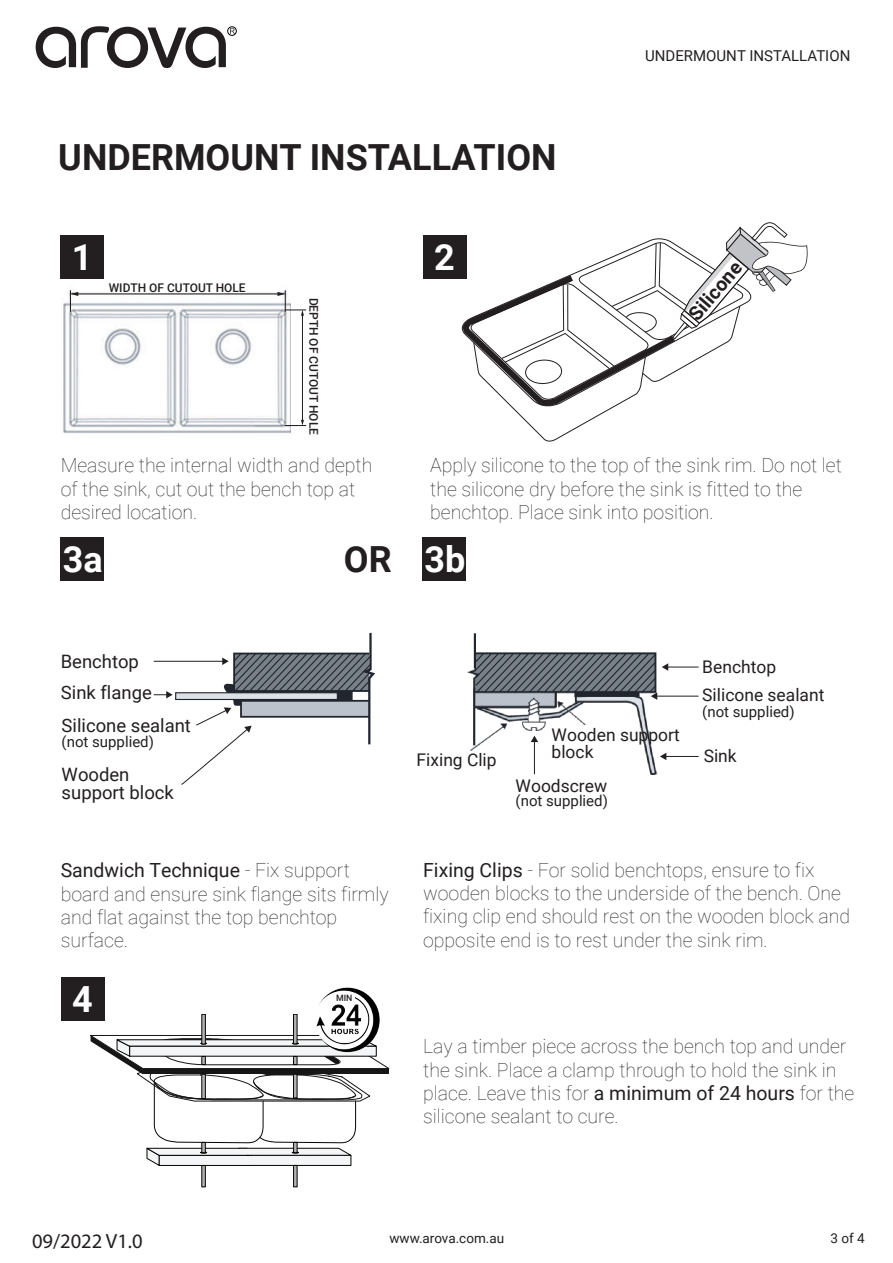
<style>
.page{position:relative;width:893px;height:1263px;background:#fff}
.page>*{position:absolute;margin:0;border:0;box-sizing:border-box;transform-origin:0 0}
.t1{font:700 36px "Roboto";color:#231f20}
.t2{font:700 36px "Roboto";color:#fff}
.t3{font:20.55px "Myriad Pro";color:#231f20}
.t4{font:100 19.5px/23.4px "Roboto";color:#231f20}
.t5{font:700 19.5px "Roboto";color:#231f20}
.t6{font:18.45px/18px "Roboto";color:#231f20}
.t7{font:17.4px/16.5px "Roboto";color:#231f20}
.t8{font:15px "Roboto";color:#231f20}
.t9{font:13.5px "Roboto";color:#231f20}
.t10{font:500 12px "Roboto";color:#231f20}
.t11{font:500 8.7px "Roboto";color:#231f20}
.s1{color:#fff}
.s2{font-weight:400}
</style>
<div class="page">
<div style="left:227px;top:27px;width:10px;height:9px;border:1px solid #040503;border-radius:50%"></div>
<svg style="left:36px;top:26px;width:199px;height:42px"></svg>
<div style="left:61px;top:977px;width:43px;height:44px;background:#231f20"></div>
<img style="left:60px;top:278px;width:232px;height:155px">
<img style="left:115px;top:278px;width:132px;height:14px">
<img style="left:292px;top:309px;width:15px;height:118px">
<hr style="left:77px;top:293px;width:202px;height:1px;background:#231f20">
<svg style="left:70px;top:290px;width:8px;height:22px"></svg>
<hr style="left:302px;top:315px;width:1px;height:106px;background:#231f20">
<svg style="left:277px;top:290px;width:29px;height:26px"></svg>
<svg style="left:285px;top:420px;width:21px;height:6px"></svg>
<div style="left:61px;top:538px;width:43px;height:43px;background:#231f20"></div>
<div style="left:423px;top:538px;width:43px;height:43px;background:#231f20"></div>
<div style="left:423px;top:235px;width:44px;height:44px;background:#231f20"></div>
<div style="left:61px;top:235px;width:43px;height:44px;background:#231f20"></div>
<div style="left:293px;top:1014px;width:4px;height:30px;border:1px solid #050604"></div>
<svg style="left:202px;top:1166px;width:4px;height:21px"></svg>
<div style="left:202px;top:1014px;width:4px;height:30px;border:1px solid #050604"></div>
<svg style="left:90px;top:1035px;width:300px;height:131px"></svg>
<svg style="left:293px;top:1165px;width:4px;height:22px"></svg>
<svg style="left:293px;top:1142px;width:4px;height:11px"></svg>
<img style="left:303px;top:987px;width:87px;height:73px">
<div style="left:333px;top:994px;width:22px;height:10px;background:#fff"></div>
<svg style="left:461px;top:222px;width:347px;height:220px"></svg>
<img style="left:467px;top:633px;width:219px;height:142px">
<img style="left:577px;top:772px;width:17px;height:3px">
<img style="left:552px;top:726px;width:81px;height:35px">
<img style="left:470px;top:771px;width:86px;height:4px">
<img style="left:467px;top:751px;width:36px;height:16px">
<div style="left:175px;top:692px;width:163px;height:8px;background:#dde2e6;border:1px solid #21252e"></div>
<hr style="left:154px;top:661px;width:69px;height:1px;background:#231f20">
<svg style="left:154px;top:691px;width:19px;height:7px"></svg>
<svg style="left:594px;top:750px;width:49px;height:25px"></svg>
<hr style="left:665px;top:756px;width:34px;height:1px;background:#231f20">
<svg style="left:660px;top:753px;width:6px;height:7px"></svg>
<svg style="left:515px;top:735px;width:28px;height:40px"></svg>
<svg style="left:181px;top:632px;width:194px;height:153px"></svg>
<svg style="left:474px;top:652px;width:225px;height:67px"></svg>
<h1 class="t1" style="left:58px;top:132px;width:500px">UNDERMOUNT INSTALLATION</h1>
<h1 class="t2" style="left:72px;top:231px;width:22px">1</h1>
<h1 class="t2" style="left:434px;top:231px;width:22px">2</h1>
<p class="t10" style="left:109px;top:279px;width:138px">WIDTH OF CUTOUT HOLE</p>
<p class="t10" style="left:322px;top:297px;width:139px;rotate:90deg">DEPTH OF CUTOUT HOLE</p>
<p class="t8" style="left:645px;top:45px;width:207px">UNDERMOUNT INSTALLATION</p>
<p class="t5" style="left:682px;top:308px;width:72px;rotate:-49deg">Silicone</p>
<p class="t4" style="left:61px;top:453px;width:313px">Measure the internal width and depth of the sink, cut out the bench top at desired location.</p>
<p class="t4" style="left:430px;top:453px;width:413px">Apply silicone to the top of the sink rim. Do not let the silicone dry before the sink is fitted to the benchtop. Place sink into position.</p>
<h1 class="t2" style="left:63px;top:534px;width:41px">3a</h1>
<h1 class="t1" style="left:344px;top:534px;width:123px">OR <span class="s1">3b</span></h1>
<p class="t6" style="left:61px;top:651px;width:80px">Benchtop</p>
<p class="t6" style="left:61px;top:683px;width:92px">Sink flange</p>
<p class="t6" style="left:62px;top:715px;width:131px">Silicone sealant</p>
<p class="t8" style="left:62px;top:731px;width:94px">(not supplied)</p>
<p class="t6" style="left:62px;top:765px;width:114px">Wooden support block</p>
<p class="t7" style="left:417px;top:750px;width:82px">Fixing Clip</p>
<p class="t7" style="left:552px;top:726px;width:130px">Wooden support block</p>
<p class="t7" style="left:516px;top:777px;width:93px">Woodscrew</p>
<p class="t8" style="left:516px;top:790px;width:94px">(not supplied)</p>
<p class="t7" style="left:702px;top:658px;width:75px">Benchtop</p>
<p class="t7" style="left:702px;top:686px;width:124px">Silicone sealant</p>
<p class="t8" style="left:702px;top:701px;width:94px">(not supplied)</p>
<p class="t7" style="left:704px;top:747px;width:35px">Sink</p>
<p class="t4" style="left:61px;top:858px;width:330px"><span class="s2">Sandwich Technique</span> - Fix support board and ensure sink flange sits firmly and flat against the top benchtop surface.</p>
<p class="t4" style="left:423px;top:857px;width:428px"><span class="s2">Fixing Clips</span> - For solid benchtops, ensure to fix wooden blocks to the underside of the bench. One fixing clip end should rest on the wooden block and opposite end is to rest under the sink rim.</p>
<h1 class="t2" style="left:72px;top:973px;width:22px">4</h1>
<p class="t11" style="left:336px;top:992px;width:18px">MIN</p>
<p class="t4" style="left:423px;top:1034px;width:433px">Lay a timber piece across the bench top and under the sink. Place a clamp through to hold the sink in place. Leave this for <span class="s2">a minimum of 24 hours</span> for the silicone sealant to cure.</p>
<p class="t3" style="left:32px;top:1228px;width:112px">09/2022 V1.0</p>
<p class="t9" style="left:389px;top:1229px;width:116px">www.arova.com.au</p>
<p class="t9" style="left:830px;top:1229px;width:36px">3 of 4</p>
</div>
